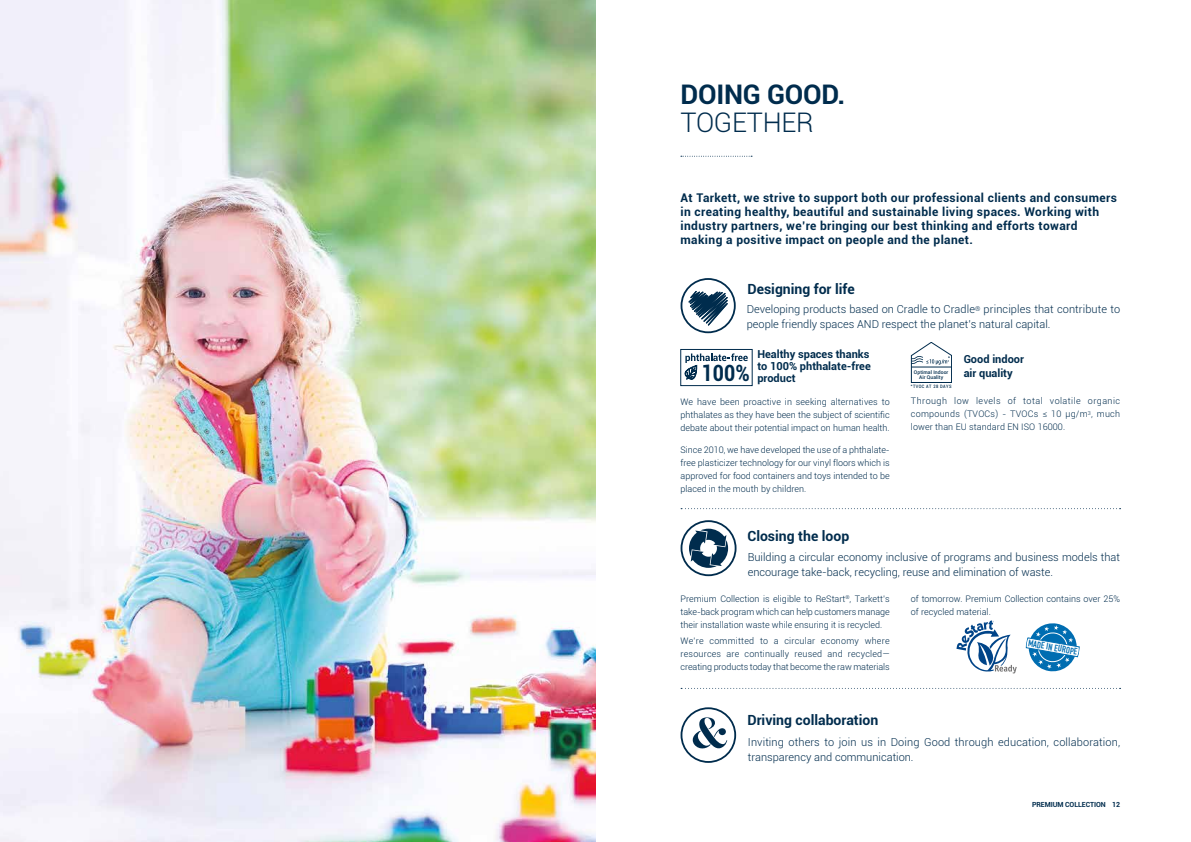
<style>
.page{position:relative;width:1191px;height:842px;background:#fff}
.page>*{position:absolute;margin:0;border:0;box-sizing:border-box;transform-origin:0 0}
.t1{font:700 27px "Roboto";letter-spacing:-.01em;color:#002c4d}
.t2{font:300 27px "Roboto";letter-spacing:-.01em;color:#002c4d}
.t3{font:700 condensed 22.4px "Roboto";color:#002c4d;scale:.95 1}
.t4{font:700 14px "Roboto";color:#002c4d}
.t5{font:700 12px/14px "Roboto";letter-spacing:.03em;color:#002c4d}
.t6{font:300 11px/15px "Roboto";color:#002c4d}
.t7{font:700 11px/12px "Roboto";color:#002c4d;text-align:justify}
.t8{font:9.9px "TGL0 1451 Engschrift";color:#006db1}
.t9{font:300 9px/13px "Roboto";color:#002c4d;text-align:justify}
.t10{font:700 7px "Roboto";letter-spacing:-.01em;color:#002c4d}
.t11{font:500 5.1px/5.9px "Roboto";letter-spacing:.01em;color:#002c4d;text-align:center}
.t12{font:500 4.6px "Roboto";letter-spacing:.105em;color:#002c4d;scale:.86 1}
</style>
<div class="page">
<img style="left:0;top:0;width:595px;height:842px">
<svg style="left:681px;top:156px;width:71px;height:1px"></svg>
<svg style="left:1026px;top:623px;width:53px;height:49px"></svg>
<svg style="left:956px;top:620px;width:60px;height:53px"></svg>
<svg style="left:680px;top:278px;width:55px;height:55px"></svg>
<svg style="left:680px;top:520px;width:56px;height:56px"></svg>
<svg style="left:685px;top:353px;width:62px;height:27px"></svg>
<div style="left:680px;top:349px;width:72px;height:37px;border:1px solid #002c4d"></div>
<svg style="left:911px;top:342px;width:41px;height:41px"></svg>
<hr style="left:911px;top:367px;width:40px;height:1px;background:#002c4d">
<svg style="left:681px;top:508px;width:439px;height:1px"></svg>
<svg style="left:681px;top:688px;width:439px;height:1px"></svg>
<svg style="left:680px;top:707px;width:56px;height:56px"></svg>
<h1 class="t1" style="left:680px;top:83px;width:166px">DOING GOOD.</h1>
<h1 class="t2" style="left:680px;top:110px;width:135px">TOGETHER</h1>
<p class="t5" style="left:680px;top:192px;width:438px">At Tarkett, we strive to support both our professional clients and consumers in creating healthy, beautiful and sustainable living spaces. Working with industry partners, we’re bringing our best thinking and efforts toward making a positive impact on people and the planet.</p>
<h3 class="t4" style="left:747px;top:283px;width:109px">Designing for life</h3>
<p class="t6" style="left:746px;top:302px;width:375px">Developing products based on Cradle to Cradle<sup>®</sup> principles that contribute to people friendly spaces AND respect the planet’s natural capital.</p>
<p class="t7" style="left:757px;top:349px;width:115px">Healthy spaces thanks to 100% phthalate-free product</p>
<p class="t7" style="left:963px;top:352px;width:62px;line-height:14px">Good indoor air quality</p>
<p class="t9" style="left:680px;top:396px;width:211px">We have been proactive in seeking alternatives to phthalates as they have been the subject of scientific debate about their potential impact on human health.</p>
<p class="t9" style="left:680px;top:444px;width:211px">Since 2010, we have developed the use of a phthalate&shy;free plasticizer technology for our vinyl floors which is approved for food containers and toys intended to be placed in the mouth by children.</p>
<h2 class="t3" style="left:701px;top:360px;width:52px">100%</h2>
<p class="t11" style="left:914px;top:369px;width:36px">Optimal Indoor<br>Air Quality</p>
<p class="t12" style="left:911px;top:384px;width:49px">*TVOC AT 28 DAYS</p>
<p class="t9" style="left:911px;top:395px;width:211px">Through low levels of total volatile organic compounds (TVOCs) - TVOCs ≤ 10 μg/m<sup>3</sup>, much lower than EU standard EN ISO 16000.</p>
<h3 class="t4" style="left:747px;top:530px;width:103px">Closing the loop</h3>
<p class="t6" style="left:747px;top:550px;width:374px">Building a circular economy inclusive of programs and business models that encourage take-back, recycling, reuse and elimination of waste.</p>
<p class="t9" style="left:680px;top:593px;width:211px">Premium Collection is eligible to ReStart<sup>®</sup>, Tarkett’s take-back program which can help customers manage their installation waste while ensuring it is recycled.</p>
<p class="t9" style="left:680px;top:635px;width:211px">We’re committed to a circular economy where resources are continually reused and recycled— creating products today that become the raw materials</p>
<h3 class="t4" style="left:747px;top:714px;width:132px">Driving collaboration</h3>
<p class="t9" style="left:911px;top:593px;width:211px">of tomorrow. Premium Collection contains over 25% of recycled material.</p>
<p class="t8" style="left:1029px;top:637px;width:51px;rotate:10deg">MADE IN EUROPE</p>
<p class="t6" style="left:748px;top:735px;width:374px">Inviting others to join us in Doing Good through education, collaboration, transparency and communication.</p>
<p class="t10" style="left:1032px;top:801px;width:89px">PREMIUM COLLECTION 12</p>
</div>
